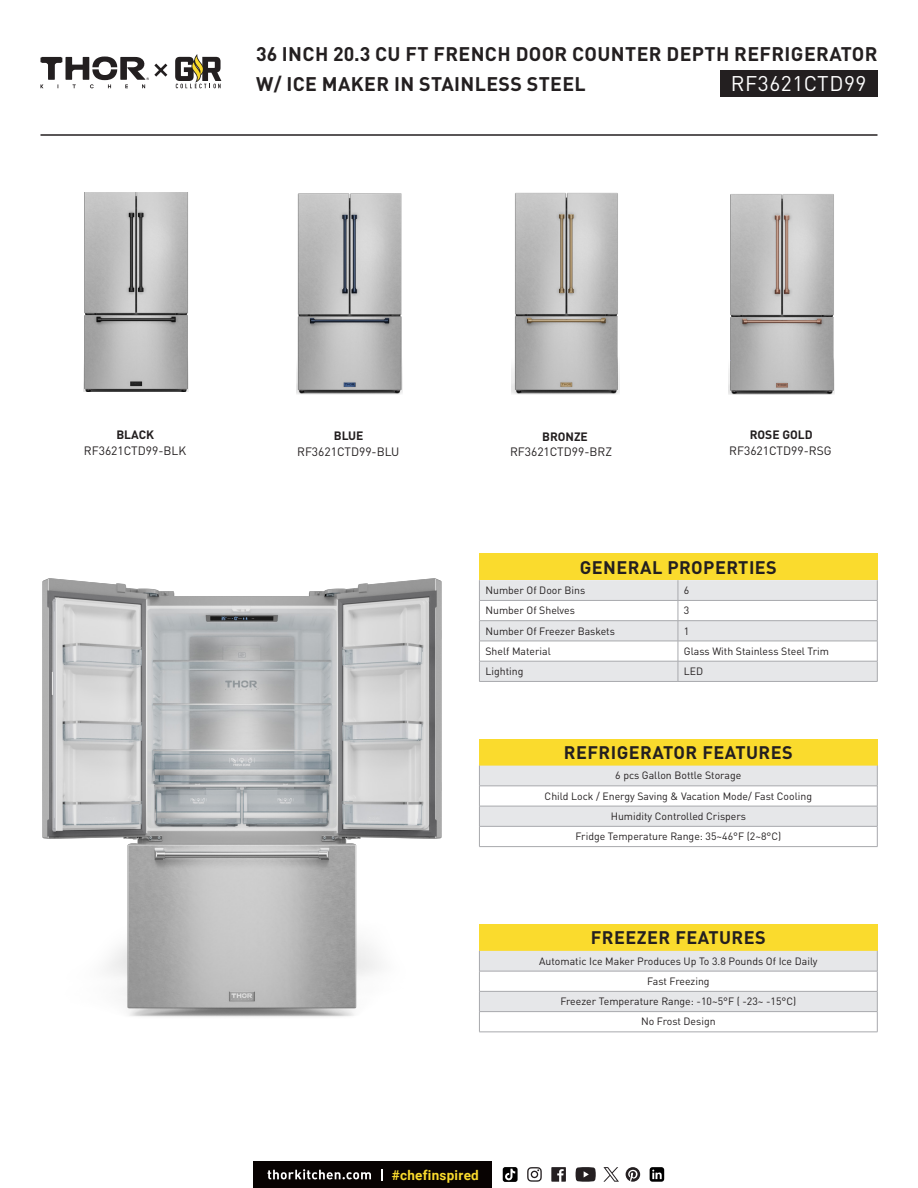
<style>
.page{position:relative;width:918px;height:1188px;background:#fff}
.page>*{position:absolute;margin:0;border:0;box-sizing:border-box;transform-origin:0 0}
.t1{font:21px "DIN Pro";letter-spacing:.025em;color:#fff}
.t2{font:700 19.5px/30px "DIN Pro";letter-spacing:.02em;color:#231f20}
.t3{font:700 18px "DIN Pro";letter-spacing:.025em;color:#231f20}
.t4{font:700 13.5px "Roboto";letter-spacing:.02em;color:#fadb2d}
.t5{font:12px "DIN Pro";color:#231f20}
.t6{font:700 12px "DIN Pro";color:#231f20}
.t7{font:10.5px "DIN Pro";color:#231f20}
</style>
<div class="page">
<div style="left:254px;top:1161px;width:238px;height:27px;background:#080302"></div>
<svg style="left:267px;top:1169px;width:104px;height:10px"></svg>
<svg style="left:503px;top:1167px;width:15px;height:15px"></svg>
<svg style="left:650px;top:1167px;width:14px;height:15px"></svg>
<svg style="left:603px;top:1167px;width:16px;height:15px"></svg>
<svg style="left:527px;top:1167px;width:15px;height:15px"></svg>
<svg style="left:551px;top:1167px;width:15px;height:15px"></svg>
<svg style="left:576px;top:1167px;width:20px;height:15px"></svg>
<svg style="left:626px;top:1167px;width:14px;height:15px"></svg>
<svg style="left:40px;top:54px;width:181px;height:34px"></svg>
<div style="left:720px;top:70px;width:158px;height:27px;background:#231f20"></div>
<hr style="left:40px;top:134px;width:838px;height:2px;background:#231f20">
<div style="left:479px;top:739px;width:399px;height:27px;background:#fadb2d"></div>
<div style="left:479px;top:924px;width:399px;height:27px;background:#fadb2d"></div>
<svg style="left:479px;top:766px;width:399px;height:80px"></svg>
<hr style="left:479px;top:846px;width:399px;height:1px;background:#a8a9ad">
<svg style="left:479px;top:951px;width:399px;height:81px"></svg>
<hr style="left:479px;top:1032px;width:399px;height:1px;background:#a8a9ad">
<div style="left:479px;top:554px;width:399px;height:26px;background:#fadb2d"></div>
<svg style="left:479px;top:580px;width:399px;height:101px"></svg>
<hr style="left:479px;top:661px;width:199px;height:1px;background:#a8a9ad">
<hr style="left:678px;top:661px;width:200px;height:1px;background:#a8a9ad">
<hr style="left:479px;top:681px;width:199px;height:1px;background:#a8a9ad">
<hr style="left:678px;top:681px;width:200px;height:1px;background:#a8a9ad">
<img style="left:42px;top:578px;width:400px;height:439px">
<img style="left:83px;top:192px;width:105px;height:200px">
<img style="left:296px;top:193px;width:106px;height:201px">
<img style="left:512px;top:192px;width:107px;height:202px">
<img style="left:729px;top:194px;width:106px;height:200px">
<p class="t2" style="left:256px;top:36px;width:623px">36 INCH 20.3 CU FT FRENCH DOOR COUNTER DEPTH REFRIGERATOR<br>W/ ICE MAKER IN STAINLESS STEEL</p>
<p class="t1" style="left:731px;top:67px;width:137px">RF3621CTD99</p>
<p class="t6" style="left:116px;top:425px;width:39px">BLACK</p>
<p class="t5" style="left:84px;top:441px;width:104px">RF3621CTD99-BLK</p>
<p class="t6" style="left:334px;top:426px;width:31px">BLUE</p>
<p class="t5" style="left:297px;top:443px;width:104px">RF3621CTD99-BLU</p>
<p class="t5" style="left:510px;top:443px;width:104px">RF3621CTD99-BRZ</p>
<p class="t6" style="left:542px;top:427px;width:47px">BRONZE</p>
<p class="t6" style="left:750px;top:425px;width:64px">ROSE GOLD</p>
<p class="t5" style="left:729px;top:441px;width:104px">RF3621CTD99-RSG</p>
<p class="t3" style="left:580px;top:552px;width:199px">GENERAL PROPERTIES</p>
<p class="t7" style="left:485px;top:582px;width:101px">Number Of Door Bins</p>
<p class="t7" style="left:684px;top:582px;width:7px">6</p>
<p class="t7" style="left:485px;top:602px;width:91px">Number Of Shelves</p>
<p class="t7" style="left:684px;top:602px;width:7px">3</p>
<p class="t7" style="left:485px;top:622px;width:131px">Number Of Freezer Baskets</p>
<p class="t7" style="left:684px;top:622px;width:7px">1</p>
<p class="t7" style="left:485px;top:643px;width:67px">Shelf Material</p>
<p class="t7" style="left:684px;top:643px;width:147px">Glass With Stainless Steel Trim</p>
<p class="t7" style="left:485px;top:663px;width:39px">Lighting</p>
<p class="t7" style="left:684px;top:663px;width:21px">LED</p>
<p class="t3" style="left:564px;top:737px;width:230px">REFRIGERATOR FEATURES</p>
<p class="t7" style="left:615px;top:767px;width:128px">6 pcs Gallon Bottle Storage</p>
<p class="t7" style="left:545px;top:788px;width:269px">Child Lock / Energy Saving &amp; Vacation Mode/ Fast Cooling</p>
<p class="t7" style="left:611px;top:808px;width:137px">Humidity Controlled Crispers</p>
<p class="t7" style="left:576px;top:828px;width:207px">Fridge Temperature Range: 35~46°F (2~8°C)</p>
<p class="t3" style="left:591px;top:923px;width:176px">FREEZER FEATURES</p>
<p class="t4" style="left:392px;top:1165px;width:89px">#chefinspired</p>
<p class="t7" style="left:539px;top:953px;width:280px">Automatic Ice Maker Produces Up To 3.8 Pounds Of Ice Daily</p>
<p class="t7" style="left:647px;top:973px;width:64px">Fast Freezing</p>
<p class="t7" style="left:560px;top:993px;width:237px">Freezer Temperature Range: -10~5°F ( -23~ -15°C)</p>
<p class="t7" style="left:641px;top:1013px;width:76px">No Frost Design</p>
</div>
